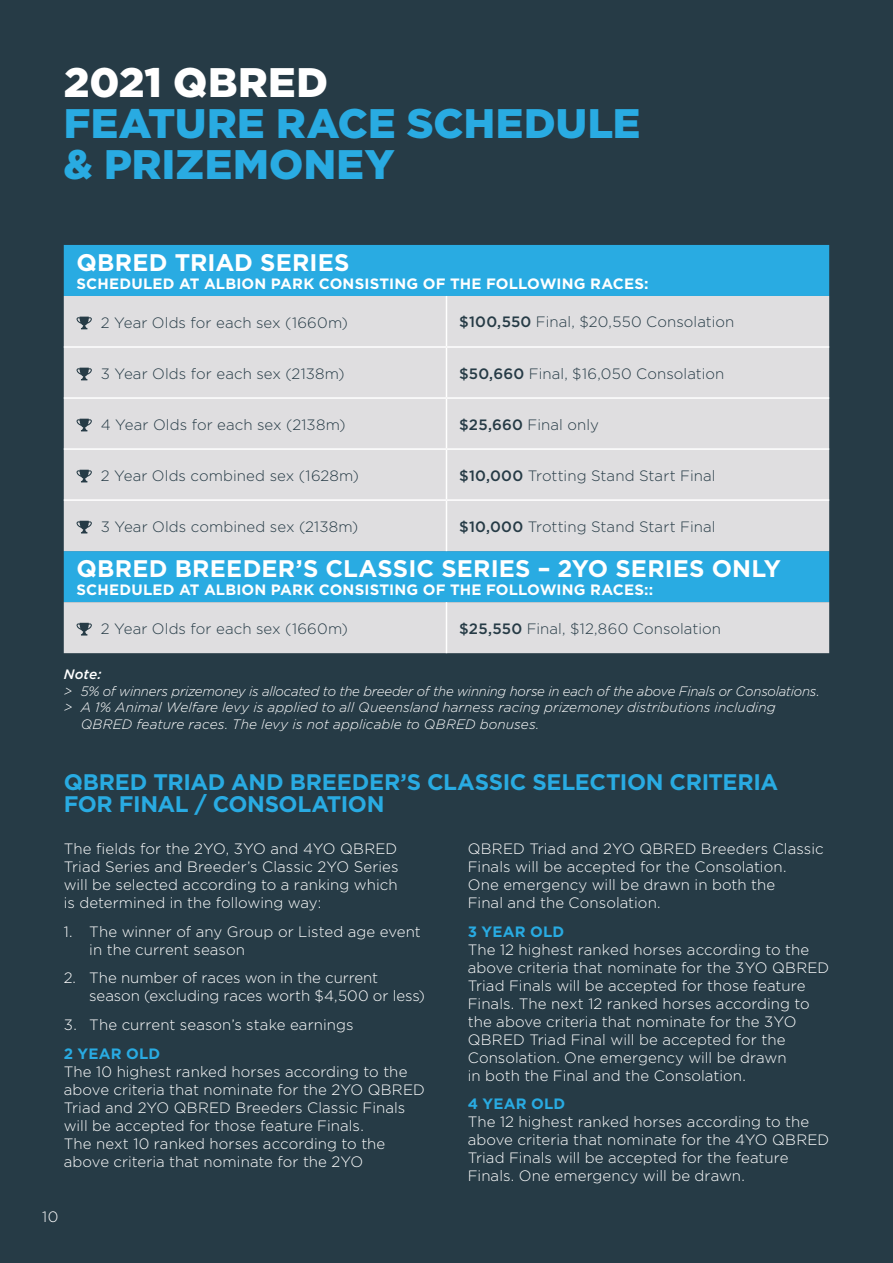
<style>
.page{position:relative;width:893px;height:1263px;background:#263b46}
.page>*{position:absolute;margin:0;border:0;box-sizing:border-box;transform-origin:0 0}
.t1{font:900 41.25px/41.2px "Gotham";letter-spacing:.01em;color:#29abe2}
.t2{font:900 41.25px "Gotham";letter-spacing:.01em;color:#fff}
.t3{font:700 24px "Gotham";letter-spacing:.005em;color:#fff}
.t4{font:700 22.5px/22.5px "Gotham";letter-spacing:-.015em;color:#29abe2}
.t5{font:300 15px/18px "Gotham";color:#fff}
.t6{font:300 15px "Gotham";letter-spacing:.005em;color:#263b46}
.t7{font:700 15px "Gotham";letter-spacing:.01em;color:#fff}
.t8{font:700 15px "Gotham";letter-spacing:.015em;color:#29abe2}
.t9{font:italic 300 13.65px "Gotham";color:#fff}
.t10{font:italic 500 13.65px "Gotham";color:#fff}
.s1{font-weight:500}
</style>
<div class="page">
<div style="left:64px;top:245px;width:765px;height:51px;background:#29abe2"></div>
<svg style="left:64px;top:296px;width:765px;height:357px;fill:#dfdee0"></svg>
<hr style="left:446px;top:296px;width:1px;height:50px;background:#fff">
<hr style="left:64px;top:346px;width:382px;height:2px;background:#fff">
<hr style="left:446px;top:346px;width:383px;height:2px;background:#fff">
<hr style="left:446px;top:348px;width:1px;height:49px;background:#fff">
<hr style="left:64px;top:397px;width:382px;height:2px;background:#fff">
<hr style="left:446px;top:397px;width:383px;height:2px;background:#fff">
<hr style="left:446px;top:399px;width:1px;height:49px;background:#fff">
<hr style="left:64px;top:448px;width:382px;height:2px;background:#fff">
<hr style="left:446px;top:448px;width:383px;height:2px;background:#fff">
<hr style="left:446px;top:450px;width:1px;height:49px;background:#fff">
<hr style="left:64px;top:499px;width:382px;height:2px;background:#fff">
<hr style="left:446px;top:499px;width:383px;height:2px;background:#fff">
<hr style="left:446px;top:501px;width:1px;height:50px;background:#fff">
<hr style="left:446px;top:602px;width:1px;height:51px;background:#fff">
<svg style="left:76px;top:317px;width:16px;height:12px"></svg>
<svg style="left:76px;top:368px;width:16px;height:12px"></svg>
<svg style="left:76px;top:419px;width:16px;height:12px"></svg>
<svg style="left:76px;top:470px;width:16px;height:12px"></svg>
<svg style="left:76px;top:521px;width:16px;height:12px"></svg>
<svg style="left:76px;top:623px;width:16px;height:12px"></svg>
<h1 class="t2" style="left:64px;top:54px;width:266px">2021 QBRED</h1>
<h1 class="t1" style="left:64px;top:102px;width:578px">FEATURE RACE SCHEDULE &amp; PRIZEMONEY</h1>
<h2 class="t3" style="left:77px;top:247px;width:274px">QBRED TRIAD SERIES</h2>
<p class="t7" style="left:77px;top:274px;width:574px">SCHEDULED AT ALBION PARK CONSISTING OF THE FOLLOWING RACES:</p>
<p class="t6" style="left:101px;top:313px;width:248px">2 Year Olds for each sex (1660m)</p>
<p class="t6" style="left:459px;top:313px;width:277px"><span class="s1">$100,550</span> Final, $20,550 Consolation</p>
<p class="t6" style="left:101px;top:364px;width:245px">3 Year Olds for each sex (2138m)</p>
<p class="t6" style="left:459px;top:364px;width:267px"><span class="s1">$50,660</span> Final, $16,050 Consolation</p>
<p class="t6" style="left:101px;top:415px;width:246px">4 Year Olds for each sex (2138m)</p>
<p class="t6" style="left:459px;top:415px;width:141px"><span class="s1">$25,660</span> Final only</p>
<p class="t6" style="left:101px;top:466px;width:260px">2 Year Olds combined sex (1628m)</p>
<p class="t6" style="left:459px;top:466px;width:258px"><span class="s1">$10,000</span> Trotting Stand Start Final</p>
<p class="t6" style="left:101px;top:517px;width:259px">3 Year Olds combined sex (2138m)</p>
<p class="t6" style="left:459px;top:517px;width:258px"><span class="s1">$10,000</span> Trotting Stand Start Final</p>
<h2 class="t3" style="left:77px;top:553px;width:706px">QBRED BREEDER’S CLASSIC SERIES – 2YO SERIES ONLY</h2>
<p class="t7" style="left:77px;top:580px;width:578px">SCHEDULED AT ALBION PARK CONSISTING OF THE FOLLOWING RACES::</p>
<p class="t6" style="left:101px;top:619px;width:248px">2 Year Olds for each sex (1660m)</p>
<p class="t6" style="left:459px;top:619px;width:263px"><span class="s1">$25,550</span> Final, $12,860 Consolation</p>
<p class="t10" style="left:64px;top:665px;width:39px">Note:</p>
<p class="t9" style="left:64px;top:682px;width:757px">&gt; 5% of winners prizemoney is allocated to the breeder of the winning horse in each of the above Finals or Consolations.</p>
<p class="t9" style="left:64px;top:699px;width:713px">&gt; A 1% Animal Welfare levy is applied to all Queensland harness racing prizemoney distributions including</p>
<p class="t9" style="left:81px;top:716px;width:460px">QBRED feature races. The levy is not applicable to QBRED bonuses.</p>
<h3 class="t4" style="left:64px;top:770px;width:716px">QBRED TRIAD AND BREEDER’S CLASSIC SELECTION CRITERIA<br>FOR FINAL / CONSOLATION</h3>
<p class="t5" style="left:64px;top:839px;width:336px;text-align:justify">The fields for the 2YO, 3YO and 4YO QBRED Triad Series and Breeder’s Classic 2YO Series will be selected according to a ranking which is determined in the following way:</p>
<p class="t5" style="left:89px;top:922px;width:333px;text-indent:-26px">1. The winner of any Group or Listed age event in the current season</p>
<p class="t5" style="left:89px;top:969px;width:337px;text-indent:-26px">2. The number of races won in the current season (excluding races worth $4,500 or less)</p>
<p class="t5" style="left:64px;top:1015px;width:291px">3. The current season’s stake earnings</p>
<p class="t8" style="left:64px;top:1043px;width:98px">2 YEAR OLD</p>
<p class="t5" style="left:64px;top:1062px;width:362px">The 10 highest ranked horses according to the above criteria that nominate for the 2YO QBRED Triad and 2YO QBRED Breeders Classic Finals will be accepted for those feature Finals.<br>The next 10 ranked horses according to the above criteria that nominate for the 2YO</p>
<p class="t5" style="left:468px;top:839px;width:357px">QBRED Triad and 2YO QBRED Breeders Classic Finals will be accepted for the Consolation.<br>One emergency will be drawn in both the<br>Final and the Consolation.</p>
<p class="t8" style="left:468px;top:921px;width:98px">3 YEAR OLD</p>
<p class="t5" style="left:468px;top:940px;width:363px">The 12 highest ranked horses according to the above criteria that nominate for the 3YO QBRED Triad Finals will be accepted for those feature Finals. The next 12 ranked horses according to the above criteria that nominate for the 3YO QBRED Triad Final will be accepted for the Consolation. One emergency will be drawn<br>in both the Final and the Consolation.</p>
<p class="t8" style="left:468px;top:1094px;width:99px">4 YEAR OLD</p>
<p class="t5" style="left:468px;top:1113px;width:363px">The 12 highest ranked horses according to the above criteria that nominate for the 4YO QBRED Triad Finals will be accepted for the feature Finals. One emergency will be drawn.</p>
<p class="t5" style="left:42px;top:1207px;width:18px">10</p>
</div>
